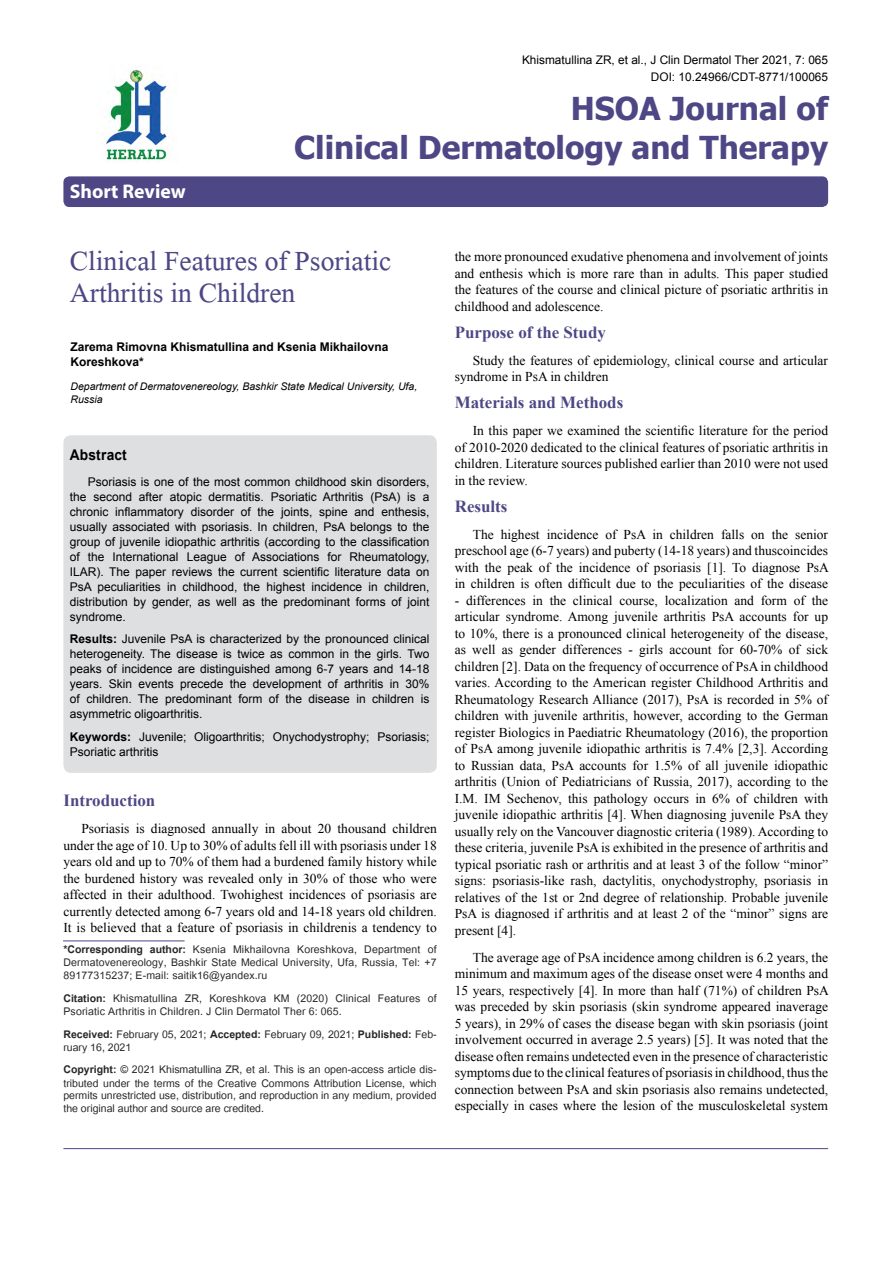
<style>
.page{position:relative;width:893px;height:1263px;background:#fff}
.page>*{position:absolute;margin:0;border:0;box-sizing:border-box;transform-origin:0 0}
.t1{font:41.25px/31.5px "Microsoft Himalaya";color:#4d4785}
.t2{font:700 31.5px/39px "Tahoma";color:#4d4785;text-align:right}
.t3{font:700 19.8px "Myriad Hebrew";color:#fff}
.t4{font:700 16.95px "Times New Roman";color:#4d4785}
.t5{font:700 14.85px "Arial";letter-spacing:.015em;color:#000;scale:.93 1}
.t6{font:14.7px/13.2px "Utsaah";letter-spacing:.01em;color:#282627;text-align:justify}
.t7{font:13.5px/16.5px "Times New Roman";color:#000;text-align:justify}
.t8{font:12px/15px "Arial";color:#000;text-align:justify}
.t9{font:700 12px/15px "Arial";color:#000}
.t10{font:11.85px/16.5px "Arial";color:#000;text-align:right}
.t11{font:italic 10.5px/13.5px "Arial";color:#000}
.s1{font-weight:700}
</style>
<div class="page">
<div style="left:63px;top:176px;width:765px;height:31px;background:#4d4785;border-radius:6px"></div>
<hr style="left:63px;top:940px;width:122px;height:1px;background:#4d4785">
<img style="left:105px;top:70px;width:64px;height:92px">
<hr style="left:63px;top:1148px;width:765px;height:1px;background:#4d4785">
<div style="left:63px;top:435px;width:374px;height:338px;background:#dedfe0;border-radius:8px"></div>
<h3 class="t3" style="left:70px;top:180px;width:117px">Short Review</h3>
<p class="t10" style="left:522px;top:52px;width:308px">Khismatullina ZR, et al., J Clin Dermatol Ther 2021, 7: 065<br>DOI: 10.24966/CDT-8771/100065</p>
<h2 class="t2" style="left:294px;top:87px;width:535px">HSOA Journal of<br>Clinical Dermatology and Therapy</h2>
<h1 class="t1" style="left:70px;top:240px;width:323px">Clinical Features of Psoriatic<br>Arthritis in Children</h1>
<p class="t9" style="left:70px;top:339px;width:320px">Zarema Rimovna Khismatullina and Ksenia Mikhailovna<br>Koreshkova*</p>
<p class="t11" style="left:70px;top:379px;width:348px">Department of Dermatovenereology, Bashkir State Medical University, Ufa,<br>Russia</p>
<p class="t5" style="left:70px;top:445px;width:63px">Abstract</p>
<p class="t8" style="left:70px;top:474px;width:361px;text-indent:18px">Psoriasis is one of the most common childhood skin disorders, the second after atopic dermatitis. Psoriatic Arthritis (PsA) is a chronic inflammatory disorder of the joints, spine and enthesis, usually associated with psoriasis. In children, PsA belongs to the group of juvenile idiopathic arthritis (according to the classification of the International League of Associations for Rheumatology, ILAR). The paper reviews the current scientific literature data on PsA peculiarities in childhood, the highest incidence in children, distribution by gender, as well as the predominant forms of joint syndrome.</p>
<p class="t8" style="left:70px;top:632px;width:361px"><span class="s1">Results:</span> Juvenile PsA is characterized by the pronounced clinical heterogeneity. The disease is twice as common in the girls. Two peaks of incidence are distinguished among 6-7 years and 14-18 years. Skin events precede the development of arthritis in 30% of children. The predominant form of the disease in children is asymmetric oligoarthritis.</p>
<p class="t8" style="left:70px;top:729px;width:361px"><span class="s1">Keywords:</span> Juvenile; Oligoarthritis; Onychodystrophy; Psoriasis;<br>Psoriatic arthritis</p>
<p class="t4" style="left:63px;top:789px;width:93px">Introduction</p>
<p class="t7" style="left:63px;top:820px;width:375px;text-indent:18px">Psoriasis is diagnosed annually in about 20 thousand children under the age of 10. Up to 30% of adults fell ill with psoriasis under 18 years old and up to 70% of them had a burdened family history while the burdened history was revealed only in 30% of those who were affected in their adulthood. Twohighest incidences of psoriasis are currently detected among 6-7 years old and 14-18 years old children.<br>It is believed that a feature of psoriasis in childrenis a tendency to</p>
<p class="t6" style="left:63px;top:944px;width:375px"><span class="s1">*Corresponding author:</span> Ksenia Mikhailovna Koreshkova, Department of Dermatovenereology, Bashkir State Medical University, Ufa, Russia, Tel: +7<br>89177315237; E-mail: saitik16@yandex.ru</p>
<p class="t6" style="left:63px;top:993px;width:375px"><span class="s1">Citation:</span> Khismatullina ZR, Koreshkova KM (2020) Clinical Features of<br>Psoriatic Arthritis in Children. J Clin Dermatol Ther 6: 065.</p>
<p class="t6" style="left:63px;top:1028px;width:375px"><span class="s1">Received:</span> February 05, 2021; <span class="s1">Accepted:</span> February 09, 2021; <span class="s1">Published:</span> Feb&shy;ruary 16, 2021</p>
<p class="t6" style="left:63px;top:1064px;width:375px"><span class="s1">Copyright:</span> © 2021 Khismatullina ZR, et al. This is an open-access article dis&shy;tributed under the terms of the Creative Commons Attribution License, which permits unrestricted use, distribution, and reproduction in any medium, provided the original author and source are credited.</p>
<p class="t7" style="left:455px;top:248px;width:375px">the more pronounced exudative phenomena and involvement of joints and enthesis which is more rare than in adults. This paper studied the features of the course and clinical picture of psoriatic arthritis in childhood and adolescence.</p>
<p class="t4" style="left:455px;top:320px;width:153px">Purpose of the Study</p>
<p class="t7" style="left:455px;top:352px;width:375px;text-indent:18px">Study the features of epidemiology, clinical course and articular syndrome in PsA in children</p>
<p class="t4" style="left:455px;top:391px;width:170px">Materials and Methods</p>
<p class="t7" style="left:455px;top:422px;width:375px;text-indent:18px">In this paper we examined the scientific literature for the period of 2010-2020 dedicated to the clinical features of psoriatic arthritis in children. Literature sources published earlier than 2010 were not used in the review.</p>
<p class="t4" style="left:455px;top:494px;width:54px">Results</p>
<p class="t7" style="left:455px;top:526px;width:376px;text-indent:18px">The highest incidence of PsA in children falls on the senior preschool age (6-7 years) and puberty (14-18 years) and thuscoincides with the peak of the incidence of psoriasis [1]. To diagnose PsA in children is often difficult due to the peculiarities of the disease</p>
<p class="t7" style="left:455px;top:592px;width:375px">- differences in the clinical course, localization and form of the articular syndrome. Among juvenile arthritis PsA accounts for up to 10%, there is a pronounced clinical heterogeneity of the disease, as well as gender differences - girls account for 60-70% of sick children [2]. Data on the frequency of occurrence of PsA in childhood varies. According to the American register Childhood Arthritis and Rheumatology Research Alliance (2017), PsA is recorded in 5% of children with juvenile arthritis, however, according to the German register Biologics in Paediatric Rheumatology (2016), the proportion of PsA among juvenile idiopathic arthritis is 7.4% [2,3]. According to Russian data, PsA accounts for 1.5% of all juvenile idiopathic arthritis (Union of Pediatricians of Russia, 2017), according to the I.M. IM Sechenov, this pathology occurs in 6% of children with juvenile idiopathic arthritis [4]. When diagnosing juvenile PsA they usually rely on the Vancouver diagnostic criteria (1989). According to these criteria, juvenile PsA is exhibited in the presence of arthritis and typical psoriatic rash or arthritis and at least 3 of the follow “minor” signs: psoriasis-like rash, dactylitis, onychodystrophy, psoriasis in relatives of the 1st or 2nd degree of relationship. Probable juvenile PsA is diagnosed if arthritis and at least 2 of the “minor” signs are present [4].</p>
<p class="t7" style="left:455px;top:949px;width:376px;text-indent:18px">The average age of PsA incidence among children is 6.2 years, the minimum and maximum ages of the disease onset were 4 months and 15 years, respectively [4]. In more than half (71%) of children PsA was preceded by skin psoriasis (skin syndrome appeared inaverage 5 years), in 29% of cases the disease began with skin psoriasis (joint involvement occurred in average 2.5 years) [5]. It was noted that the disease often remains undetected even in the presence of characteristic symptoms due to the clinical features of psoriasis in childhood, thus the connection between PsA and skin psoriasis also remains undetected, especially in cases where the lesion of the musculoskeletal system</p>
</div>
